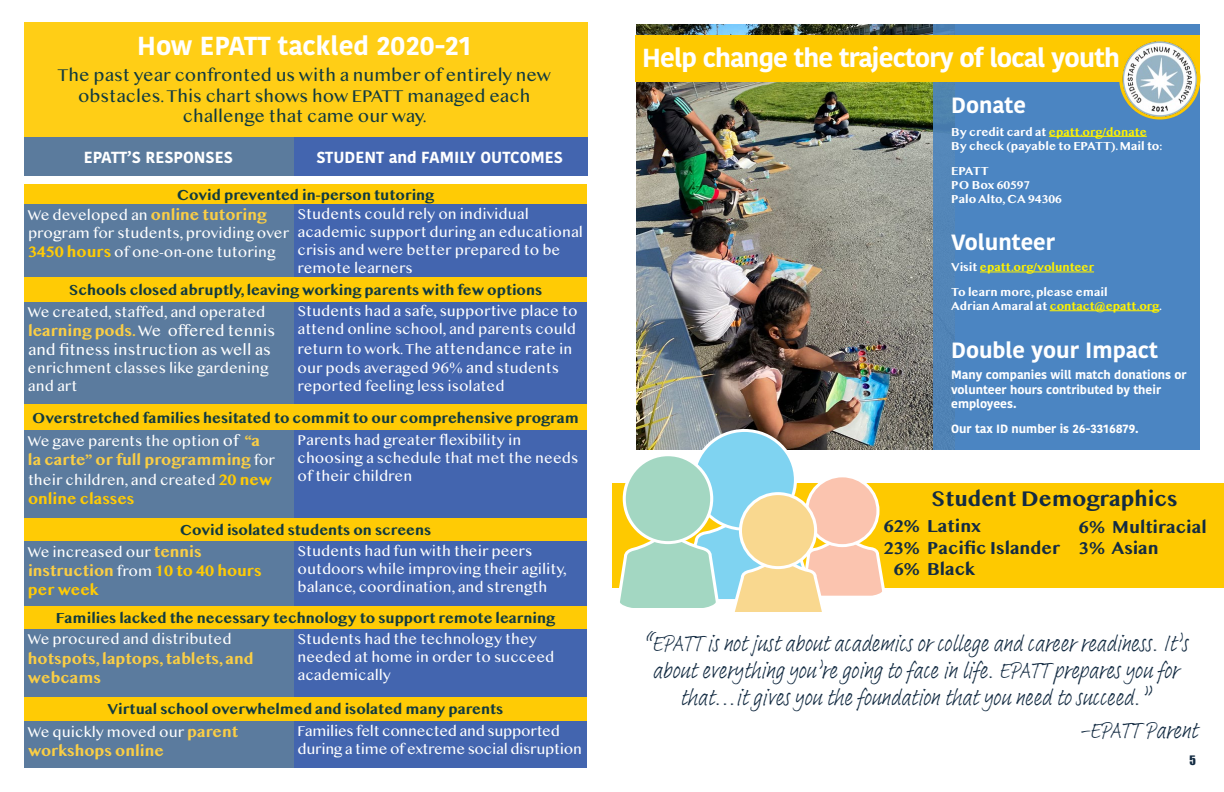
<style>
.page{position:relative;width:1224px;height:792px;background:#fff}
.page>*{position:absolute;margin:0;border:0;box-sizing:border-box;transform-origin:0 0}
.t1{font:700 26px "Kohinoor Devanagari";letter-spacing:-.03em;color:#fff}
.t2{font:700 26px "Kohinoor Devanagari";color:#fff}
.t3{font:23px/27px "Adobe Handwriting Frank";color:#132b42;text-align:center}
.t4{font:700 22px "Kohinoor Devanagari";color:#fff}
.t5{font:700 22px "Malayalam MN";color:#132b42}
.t6{font:18px/21.6px "Malayalam MN";color:#113a40;text-align:center}
.t7{font:700 18px/21.6px "Malayalam MN";color:#132b42}
.t8{font:700 16px/19.2px "Malayalam MN";color:#face45}
.t9{font:16px/19.2px "Malayalam MN";color:#fff}
.t10{font:700 16px/19.2px "Malayalam MN";color:#ffcb05}
.t11{font:700 16px "Kohinoor Devanagari";color:#fff}
.t12{font:15px/18px "Malayalam MN";color:#fff}
.t13{font:700 15px/23px "Malayalam MN";color:#113a40}
.t14{font:15px/18px "Malayalam MN";letter-spacing:-.02em;color:#fff}
.t15{font:700 12px/14.4px "Malayalam MN";color:#fff}
.t16{font:700 12px/14.4px "Kohinoor Devanagari";color:#fff}
.t17{font:700 12px "Malayalam MN";color:#fff200}
.t18{font:12px "Impact";color:#132b42}
.s1{font-weight:400;font-size:15px;color:#fff}
.s2{font-weight:700;font-size:16px;color:#ffcb05}
.s3{font-weight:700;color:#face45}
.s4{font-size:16px}
.s5{font-weight:400;color:#fff}
.s6{font-weight:400;font-size:16px;color:#fff}
.s7{font-size:16px;color:#face45}
.s8{color:#face45}
.s9{color:#fff200}
.s10{color:#fff}
.s11{color:#fec900}
</style>
<div class="page">
<div style="left:24px;top:23px;width:564px;height:117px;background:#ffce16"></div>
<div style="left:24px;top:138px;width:270px;height:38px;background:#5b7b9d"></div>
<div style="left:294px;top:138px;width:294px;height:38px;background:#4365af"></div>
<img style="left:636px;top:24px;width:297px;height:426px">
<div style="left:933px;top:24px;width:267px;height:426px;background:#4d85bd"></div>
<hr style="left:980px;top:272px;width:114px;height:1px;background:#fff200">
<hr style="left:1050px;top:311px;width:109px;height:1px;background:#fff200">
<hr style="left:1049px;top:136px;width:98px;height:1px;background:#fff200">
<div style="left:636px;top:35px;width:564px;height:47px;background:#fec900"></div>
<div style="left:1119px;top:37px;width:81px;height:83px;background:#fec900;border-radius:50%"></div>
<img style="left:1120px;top:42px;width:80px;height:76px">
<div style="left:24px;top:204px;width:270px;height:564px;background:#5b7b9e"></div>
<div style="left:294px;top:204px;width:293px;height:564px;background:#4365af"></div>
<div style="left:24px;top:184px;width:563px;height:20px;background:#ffcb05"></div>
<div style="left:24px;top:277px;width:563px;height:24px;background:#ffcb05"></div>
<div style="left:24px;top:405px;width:563px;height:25px;background:#ffcb05"></div>
<div style="left:24px;top:518px;width:563px;height:23px;background:#ffcb05"></div>
<div style="left:24px;top:606px;width:563px;height:22px;background:#ffcb05"></div>
<div style="left:24px;top:697px;width:563px;height:23px;background:#ffcb05"></div>
<div style="left:612px;top:483px;width:612px;height:105px;background:#fec900"></div>
<div style="left:807px;top:476px;width:71px;height:70px;background:#fbc4af;border-radius:50%"></div>
<div style="left:805px;top:474px;width:74px;height:73px;border:3px solid #fff;border-radius:50%"></div>
<div style="left:694px;top:430px;width:101px;height:99px;background:#7fd3f1;border-radius:50%"></div>
<div style="left:692px;top:429px;width:105px;height:102px;border:3px solid #fff;border-radius:50%"></div>
<svg style="left:740px;top:494px;width:76px;height:74px"></svg>
<svg style="left:619px;top:508px;width:266px;height:103px"></svg>
<div style="left:624px;top:455px;width:88px;height:88px;background:#a3d7c2;border-radius:50%"></div>
<div style="left:623px;top:453px;width:90px;height:91px;border:3px solid #fff;border-radius:50%"></div>
<h1 class="t2" style="left:137px;top:23px;width:335px">How EPATT tackled 2020-21</h1>
<p class="t6" style="left:58px;top:66px;width:495px">The past year confronted us with a number of entirely new obstacles. This chart shows how EPATT managed each</p>
<p class="t6" style="left:183px;top:107px;width:245px">challenge that came our way.</p>
<p class="t11" style="left:84px;top:143px;width:151px">EPATT’S RESPONSES</p>
<p class="t11" style="left:316px;top:143px;width:248px">STUDENT and FAMILY OUTCOMES</p>
<p class="t13" style="left:177px;top:185px;width:259px">Covid prevented in-person tutoring</p>
<p class="t8" style="left:28px;top:207px;width:240px"><span class="s1">We developed an</span> online tutoring</p>
<p class="t12" style="left:28px;top:225px;width:263px;line-height:19.2px">program for students, providing over<br><span class="s2">3450 hours</span> of one-on-one tutoring</p>
<p class="t12" style="left:298px;top:207px;width:287px">Students could rely on individual academic support during an educational crisis and were better prepared to be remote learners</p>
<p class="t13" style="left:69px;top:280px;width:475px">Schools closed abruptly, leaving working parents with few options</p>
<p class="t12" style="left:28px;top:304px;width:239px">We created, staffed, and operated</p>
<p class="t9" style="left:28px;top:323px;width:249px"><span class="s3">learning pods.</span> We offered tennis and fitness instruction as well as</p>
<p class="t12" style="left:28px;top:361px;width:242px">enrichment classes like gardening and art</p>
<p class="t12" style="left:297px;top:304px;width:282px;line-height:18.6px">Students had a safe, supportive place to attend online school, and parents could return to work. The <span class="s4">attendance rate</span> in our pods averaged <span class="s4">96% and</span> students reported feeling less isolated</p>
<p class="t13" style="left:28px;top:408px;width:552px">Overstretched families hesitated to commit to our comprehensive program<br><span class="s5">We gave parents the option</span> <span class="s6">of</span> <span class="s7">“a</span></p>
<p class="t8" style="left:28px;top:452px;width:249px">la carte” or full programming <span class="s1">for</span></p>
<p class="t12" style="left:28px;top:472px;width:246px">their children, and created <span class="s2">20 new</span></p>
<p class="t10" style="left:28px;top:491px;width:108px">online classes</p>
<p class="t12" style="left:298px;top:433px;width:282px">Parents had greater flexibility in choosing a schedule that met the needs of their children</p>
<p class="t13" style="left:28px;top:521px;width:405px;line-height:21.9px;text-indent:152px">Covid isolated students on screens<br><span class="s5">We increased our</span> <span class="s7">tennis</span></p>
<p class="t10" style="left:28px;top:563px;width:235px"><span class="s8">instruction</span> <span class="s1">from</span> 10 to 40 hours per week</p>
<p class="t12" style="left:298px;top:544px;width:271px">Students had fun with their peers outdoors while improving their agility, balance, coordination, and strength</p>
<p class="t13" style="left:56px;top:608px;width:501px">Families lacked the necessary technology to support remote learning</p>
<p class="t12" style="left:28px;top:632px;width:205px">We procured and distributed</p>
<p class="t8" style="left:28px;top:651px;width:227px">hotspots, laptops, tablets, and webcams</p>
<p class="t12" style="left:298px;top:631px;width:258px">Students had the technology they needed at home in order to succeed academically</p>
<p class="t13" style="left:28px;top:700px;width:477px;line-height:22.3px;text-indent:80px">Virtual school overwhelmed and isolated many parents<br><span class="s5">We quickly moved our</span> <span class="s7">parent</span></p>
<p class="t8" style="left:28px;top:743px;width:137px">workshops online</p>
<p class="t14" style="left:298px;top:724px;width:286px">Families felt connected and supported during a time of extreme social disruption</p>
<h1 class="t1" style="left:642px;top:35px;width:479px">Help change the trajectory of local youth</h1>
<h3 class="t4" style="left:951px;top:86px;width:76px">Donate</h3>
<p class="t15" style="left:951px;top:126px;width:213px">By credit card at <span class="s9">epatt.org/donate<br></span>By check (payable to EPATT). Mail to:</p>
<p class="t15" style="left:951px;top:165px;width:112px">EPATT<br>PO Box 60597<br>Palo Alto, CA 94306</p>
<h3 class="t4" style="left:951px;top:223px;width:105px">Volunteer</h3>
<p class="t15" style="left:951px;top:257px;width:158px;line-height:24.4px">Visit <span class="s9">epatt.org/volunteer<br></span>To learn more, please email</p>
<p class="t17" style="left:951px;top:301px;width:212px"><span class="s10">Adrian Amaral at</span> contact@epatt.org<span class="s10">.</span></p>
<h3 class="t4" style="left:951px;top:331px;width:208px">Double your Impact</h3>
<p class="t16" style="left:951px;top:368px;width:237px">Many companies will match donations or volunteer hours contributed by their employees.</p>
<p class="t16" style="left:951px;top:421px;width:189px">Our tax ID number is 26-3316879.</p>
<h3 class="t5" style="left:931px;top:488px;width:248px">Student Demographics</h3>
<p class="t7" style="left:884px;top:518px;width:178px">62% Latinx<br>23% Pacific Islander<br><span class="s11">0</span>6% Black</p>
<p class="t7" style="left:1079px;top:518px;width:129px">6% Multiracial<br>3% Asian</p>
<h2 class="t3" style="left:643px;top:630px;width:546px">“EPATT is not just about academics or college and career readiness. It’s about everything you’re going to face in life. EPATT prepares you for that...it gives you the foundation that you need to succeed.”</h2>
<h2 class="t3" style="left:1078px;top:717px;width:120px">-EPATT Parent</h2>
<p class="t18" style="left:1190px;top:751px;width:8px">5</p>
</div>
